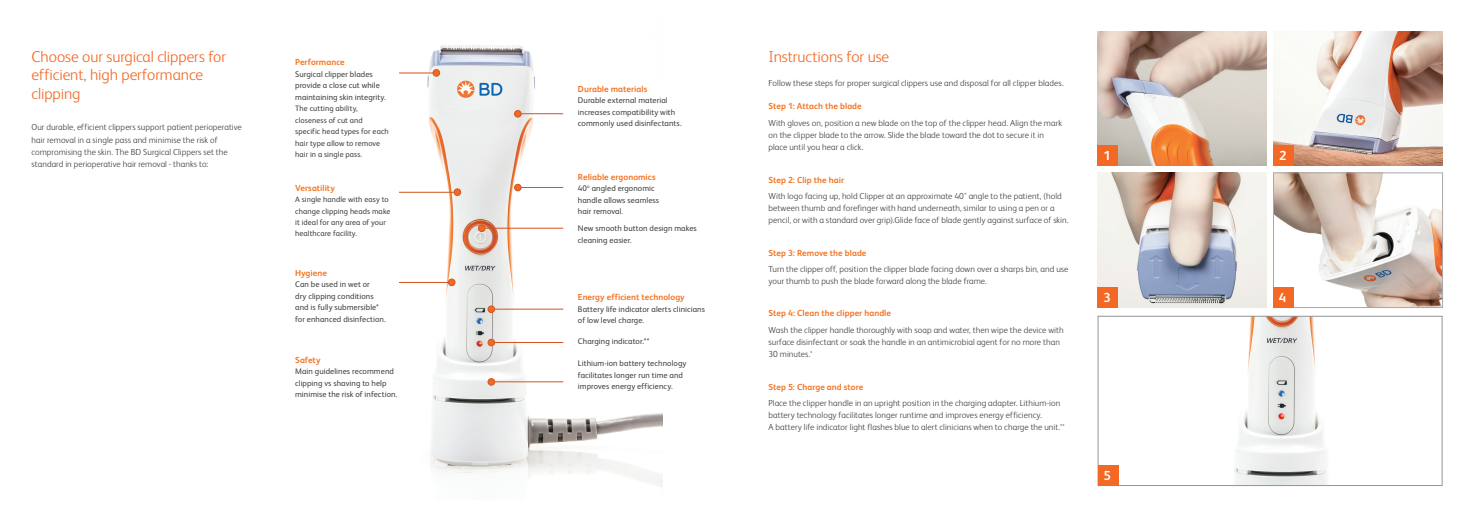
<style>
.page{position:relative;width:1474px;height:521px;background:#fff}
.page>*{position:absolute;margin:0;border:0;box-sizing:border-box;transform-origin:0 0}
.t1{font:300 15.75px/18.4px "FS Albert Pro";letter-spacing:-.005em;color:#f36824}
.t2{font:700 13.12px "FS Albert Pro";color:#fff}
.t3{font:300 8.75px/12.2px "FS Albert Pro";letter-spacing:.005em;color:#3e3e3f}
.t4{font:700 8.75px "FS Albert Pro";letter-spacing:.005em;color:#f47321}
.t5{font:8.22px/11.5px "FS Albert Pro";letter-spacing:.01em;color:#3e3e3f}
.t6{font:7.88px/11.5px "FS Albert Pro";letter-spacing:.01em;color:#3e3e3f}
</style>
<div class="page">
<img style="left:1097px;top:31px;width:169px;height:135px">
<img style="left:1118px;top:318px;width:209px;height:166px">
<div style="left:1097px;top:316px;width:345px;height:170px;border:1px solid #939598"></div>
<img style="left:1273px;top:31px;width:169px;height:135px">
<img style="left:1097px;top:173px;width:169px;height:134px">
<img style="left:1275px;top:175px;width:165px;height:131px">
<div style="left:1273px;top:173px;width:169px;height:135px;border:1px solid #a8a9ad"></div>
<img style="left:399px;top:45px;width:264px;height:442px">
<hr style="left:399px;top:73px;width:38px;height:1px;background:#d1541f">
<svg style="left:433px;top:70px;width:6px;height:6px"></svg>
<div style="left:433px;top:69px;width:7px;height:7px;border:1px solid #d1541f;border-radius:50%"></div>
<hr style="left:399px;top:192px;width:59px;height:1px;background:#d1541f">
<svg style="left:454px;top:189px;width:6px;height:6px"></svg>
<div style="left:454px;top:189px;width:7px;height:7px;border:1px solid #d1541f;border-radius:50%"></div>
<hr style="left:399px;top:282px;width:54px;height:1px;background:#d1541f">
<div style="left:448px;top:279px;width:7px;height:7px;background:#f36824;border-radius:50%"></div>
<div style="left:448px;top:279px;width:7px;height:7px;border:1px solid #d1541f;border-radius:50%"></div>
<hr style="left:516px;top:114px;width:47px;height:1px;background:#d1541f">
<div style="left:514px;top:111px;width:7px;height:6px;background:#f36824;border-radius:50%"></div>
<div style="left:514px;top:110px;width:7px;height:7px;border:1px solid #d1541f;border-radius:50%"></div>
<hr style="left:516px;top:187px;width:47px;height:1px;background:#d1541f">
<div style="left:514px;top:184px;width:7px;height:7px;background:#f36824;border-radius:50%"></div>
<div style="left:514px;top:184px;width:7px;height:7px;border:1px solid #d1541f;border-radius:50%"></div>
<hr style="left:480px;top:228px;width:83px;height:1px;background:#d1541f">
<div style="left:478px;top:225px;width:7px;height:7px;background:#f36824;border-radius:50%"></div>
<div style="left:478px;top:225px;width:7px;height:7px;border:1px solid #d1541f;border-radius:50%"></div>
<hr style="left:490px;top:309px;width:73px;height:1px;background:#d1541f">
<svg style="left:488px;top:306px;width:6px;height:6px"></svg>
<div style="left:488px;top:306px;width:7px;height:7px;border:1px solid #d1541f;border-radius:50%"></div>
<hr style="left:490px;top:342px;width:73px;height:1px;background:#d1541f">
<div style="left:488px;top:339px;width:6px;height:7px;background:#f36824;border-radius:50%"></div>
<div style="left:488px;top:339px;width:7px;height:7px;border:1px solid #d1541f;border-radius:50%"></div>
<hr style="left:490px;top:382px;width:73px;height:1px;background:#d1541f">
<svg style="left:488px;top:379px;width:6px;height:6px"></svg>
<div style="left:488px;top:378px;width:7px;height:7px;border:1px solid #d1541f;border-radius:50%"></div>
<div style="left:1097px;top:145px;width:21px;height:21px;background:#f36824"></div>
<div style="left:1097px;top:287px;width:21px;height:20px;background:#f36824"></div>
<div style="left:1097px;top:465px;width:21px;height:21px;background:#f36824"></div>
<div style="left:1273px;top:145px;width:21px;height:21px;background:#f36824"></div>
<div style="left:1273px;top:287px;width:20px;height:21px;background:#f36824"></div>
<h1 class="t1" style="left:32px;top:46px;width:196px">Choose our surgical clippers for efficient, high performance clipping</h1>
<p class="t3" style="left:32px;top:121px;width:212px">Our durable, efficient clippers support patient perioperative hair removal in a single pass and minimise the risk of compromising the skin. The BD Surgical Clippers set the standard in perioperative hair removal - thanks to:</p>
<p class="t4" style="left:295px;top:56px;width:51px">Performance</p>
<p class="t5" style="left:295px;top:68px;width:92px">Surgical clipper blades provide a close cut while maintaining skin integrity.</p>
<p class="t6" style="left:295px;top:102px;width:95px">The cutting ability, closeness of cut and specific head types for each hair type allow to remove hair in a single pass.</p>
<p class="t4" style="left:295px;top:182px;width:41px">Versatility</p>
<p class="t6" style="left:295px;top:193px;width:97px">A single handle with easy to change clipping heads make it ideal for any area of your healthcare facility.</p>
<p class="t4" style="left:295px;top:267px;width:33px">Hygiene</p>
<p class="t5" style="left:295px;top:278px;width:92px">Can be used in wet or<br>dry clipping conditions and is fully submersible* for enhanced disinfection.</p>
<p class="t4" style="left:295px;top:353px;width:27px">Safety</p>
<p class="t5" style="left:295px;top:365px;width:104px">Main guidelines recommend clipping vs shaving to help minimise the risk of infection.</p>
<p class="t4" style="left:578px;top:83px;width:71px">Durable materials</p>
<p class="t5" style="left:578px;top:94px;width:105px">Durable external material increases compatibility with commonly used disinfectants.</p>
<p class="t4" style="left:578px;top:170px;width:79px">Reliable ergonomics</p>
<p class="t5" style="left:578px;top:182px;width:83px">40<sup>o</sup> angled ergonomic handle allows seamless hair removal.</p>
<p class="t5" style="left:578px;top:222px;width:120px">New smooth button design makes cleaning easier.</p>
<p class="t4" style="left:578px;top:291px;width:108px">Energy efficient technology</p>
<p class="t5" style="left:578px;top:302px;width:129px">Battery life indicator alerts clinicians of low level charge.</p>
<p class="t5" style="left:578px;top:334px;width:73px">Charging indicator.**</p>
<p class="t5" style="left:578px;top:357px;width:110px">Lithium-ion battery technology facilitates longer run time and improves energy efficiency.</p>
<h1 class="t1" style="left:768px;top:46px;width:122px">Instructions for use</h1>
<p class="t3" style="left:768px;top:76px;width:297px">Follow these steps for proper surgical clippers use and disposal for all clipper blades.</p>
<p class="t4" style="left:768px;top:100px;width:95px">Step 1: Attach the blade</p>
<p class="t3" style="left:768px;top:116px;width:295px">With gloves on, position a new blade on the top of the clipper head. Align the mark on the clipper blade to the arrow. Slide the blade toward the dot to secure it in place until you hear a click.</p>
<p class="t4" style="left:768px;top:173px;width:77px">Step 2: Clip the hair</p>
<p class="t3" style="left:768px;top:189px;width:301px">With logo facing up, hold Clipper at an approximate 40˚ angle to the patient, (hold between thumb and forefinger with hand underneath, similar to using a pen or a pencil, or with a standard over grip).Glide face of blade gently against surface of skin.</p>
<p class="t4" style="left:768px;top:246px;width:99px">Step 3: Remove the blade</p>
<p class="t3" style="left:768px;top:262px;width:301px">Turn the clipper off, position the clipper blade facing down over a sharps bin, and use your thumb to push the blade forward along the blade frame.</p>
<p class="t4" style="left:768px;top:307px;width:124px">Step 4: Clean the clipper handle</p>
<p class="t3" style="left:768px;top:323px;width:297px">Wash the clipper handle thoroughly with soap and water, then wipe the device with surface disinfectant or soak the handle in an antimicrobial agent for no more than<br>30 minutes.<sup>*</sup></p>
<p class="t4" style="left:768px;top:380px;width:96px">Step 5: Charge and store</p>
<p class="t3" style="left:768px;top:396px;width:297px">Place the clipper handle in an upright position in the charging adapter. Lithium-ion battery technology facilitates longer runtime and improves energy efficiency.<br>A battery life indicator light flashes blue to alert clinicians when to charge the unit.<sup>**</sup></p>
<h2 class="t2" style="left:1103px;top:147px;width:9px">1</h2>
<h2 class="t2" style="left:1103px;top:288px;width:9px">3</h2>
<h2 class="t2" style="left:1103px;top:466px;width:9px">5</h2>
<h2 class="t2" style="left:1279px;top:147px;width:9px">2</h2>
<h2 class="t2" style="left:1278px;top:288px;width:9px">4</h2>
</div>
